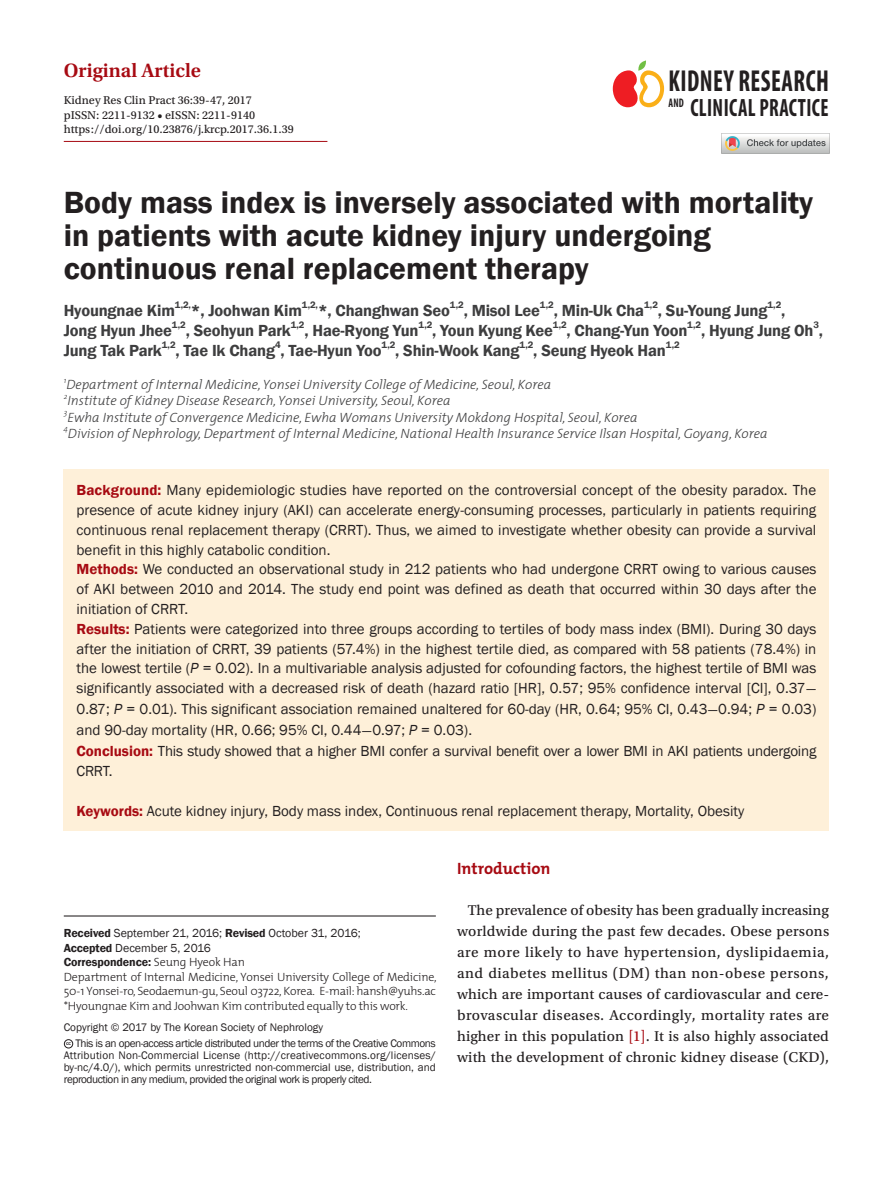
<style>
.page{position:relative;width:893px;height:1191px;background:#fff}
.page>*{position:absolute;margin:0;border:0;box-sizing:border-box;transform-origin:0 0}
.t1{font:600 31.5px/33px "Franklin Gothic";color:#231f20}
.t2{font:700 condensed 30.45px "Myriad Pro";letter-spacing:.02em;color:#231f20;scale:.82 1}
.t3{font:700 condensed 25.05px "Myriad Pro";letter-spacing:.02em;color:#231f20;scale:.82 1}
.t4{font:600 20.25px "Utopia Std";color:#a70a12}
.t5{font:600 16.5px "Franklin Gothic";letter-spacing:-.01em;color:#3e3e3f}
.t6{font:700 16.5px "The Mix";color:#a70a12}
.t7{font:15px/20.1px "Franklin Gothic";color:#231f20}
.t8{font:15px/21px "Utopia Std Capt";letter-spacing:.01em;color:#231f20;text-align:justify}
.t9{font:italic 300 13.5px "The Mix";color:#3e3e3f}
.t10{font:300 12px/14.4px "The Mix";letter-spacing:-.02em;color:#231f20;text-align:justify}
.t11{font:12px/14.4px "Utopia Std Capt";color:#231f20}
.t12{font:12px/14.4px "Franklin Gothic";color:#231f20}
.t13{font:11.25px/12px "Franklin Gothic";letter-spacing:-.04em;color:#231f20;text-align:justify}
.t14{font:11.25px "Franklin Gothic";color:#231f20}
.t15{font:600 9.6px "Franklin Gothic";color:#3e3e3f}
.t16{font:italic 300 7.8px "The Mix";color:#3e3e3f}
.t17{font:3.9px "Gothic 725 BT Black A";color:#231f20}
.s1{color:#fff}
.s2{font-weight:600;color:#a70a12}
.s3{font-style:italic}
.s4{font-family:"Utopia Std Capt"}
.s5{font-weight:600}
.s6{font-family:"The Mix";font-weight:300}
.s7{color:#a70a12}
</style>
<div class="page">
<hr style="left:64px;top:141px;width:263px;height:1px;background:#a70a12">
<hr style="left:64px;top:915px;width:372px;height:1px;background:#231f20">
<div style="left:64px;top:1039px;width:9px;height:9px;border:1px solid #231f20;border-radius:50%"></div>
<img style="left:721px;top:133px;width:108px;height:21px">
<div style="left:64px;top:470px;width:765px;height:361px;background:#fef0d9"></div>
<svg style="left:613px;top:60px;width:51px;height:47px"></svg>
<h3 class="t4" style="left:64px;top:59px;width:139px">Original Article</h3>
<p class="t11" style="left:64px;top:94px;width:232px">Kidney Res Clin Pract 36:39-47, 2017<span class="s1">(1) </span>pISSN: 2211-9132 • eISSN: 2211-9140 https://doi.org/10.23876/j.krcp.2017.36.1.39</p>
<h2 class="t2" style="left:668px;top:62px;width:197px">KIDNEY RESEARCH</h2>
<h3 class="t3" style="left:668px;top:91px;width:197px"><sup>AND</sup> CLINICAL PRACTICE</h3>
<h1 class="t1" style="left:64px;top:187px;width:751px">Body mass index is inversely associated with mortality in patients with acute kidney injury undergoing continuous renal replacement therapy</h1>
<p class="t5" style="left:64px;top:300px;width:113px">Hyoungnae Kim</p>
<p class="t15" style="left:175px;top:299px;width:18px">1,2,</p>
<p class="t5" style="left:191px;top:300px;width:112px">*, Joohwan Kim</p>
<p class="t15" style="left:302px;top:299px;width:18px">1,2,</p>
<p class="t5" style="left:318px;top:300px;width:133px">*, Changhwan Seo</p>
<p class="t15" style="left:450px;top:299px;width:15px">1,2</p>
<p class="t5" style="left:464px;top:300px;width:78px">, Misol Lee</p>
<p class="t15" style="left:540px;top:299px;width:15px">1,2</p>
<p class="t5" style="left:554px;top:300px;width:92px">, Min-Uk Cha</p>
<p class="t15" style="left:644px;top:299px;width:15px">1,2</p>
<p class="t5" style="left:658px;top:300px;width:111px">, Su-Young Jung</p>
<p class="t15" style="left:767px;top:299px;width:15px">1,2</p>
<p class="t5" style="left:781px;top:300px;width:6px">,</p>
<p class="t5" style="left:64px;top:320px;width:110px">Jong Hyun Jhee</p>
<p class="t15" style="left:172px;top:319px;width:15px">1,2</p>
<p class="t5" style="left:186px;top:320px;width:107px">, Seohyun Park</p>
<p class="t15" style="left:291px;top:319px;width:15px">1,2</p>
<p class="t5" style="left:305px;top:320px;width:116px">, Hae-Ryong Yun</p>
<p class="t15" style="left:418px;top:319px;width:15px">1,2</p>
<p class="t5" style="left:432px;top:320px;width:122px">, Youn Kyung Kee</p>
<p class="t15" style="left:553px;top:319px;width:15px">1,2</p>
<p class="t5" style="left:567px;top:320px;width:122px">, Chang-Yun Yoon</p>
<p class="t15" style="left:687px;top:319px;width:15px">1,2</p>
<p class="t5" style="left:701px;top:320px;width:124px">, Hyung Jung Oh ,</p>
<p class="t15" style="left:813px;top:319px;width:7px">3</p>
<p class="t5" style="left:64px;top:340px;width:100px">Jung Tak Park</p>
<p class="t15" style="left:162px;top:339px;width:15px">1,2</p>
<p class="t5" style="left:176px;top:340px;width:208px">, Tae Ik Chang , Tae-Hyun Yoo</p>
<p class="t15" style="left:275px;top:339px;width:7px">4</p>
<p class="t15" style="left:381px;top:339px;width:15px">1,2</p>
<p class="t5" style="left:395px;top:340px;width:126px">, Shin-Wook Kang</p>
<p class="t15" style="left:519px;top:339px;width:15px">1,2</p>
<p class="t5" style="left:533px;top:340px;width:134px">, Seung Hyeok Han</p>
<p class="t15" style="left:666px;top:339px;width:15px">1,2</p>
<p class="t16" style="left:64px;top:374px;width:4px">1</p>
<p class="t9" style="left:66px;top:373px;width:486px">Department of Internal Medicine, Yonsei University College of Medicine, Seoul, Korea</p>
<p class="t16" style="left:64px;top:390px;width:5px">2</p>
<p class="t9" style="left:68px;top:390px;width:385px">Institute of Kidney Disease Research, Yonsei University, Seoul, Korea</p>
<p class="t16" style="left:64px;top:406px;width:5px">3</p>
<p class="t9" style="left:67px;top:406px;width:572px">Ewha Institute of Convergence Medicine, Ewha Womans University Mokdong Hospital, Seoul, Korea</p>
<p class="t16" style="left:64px;top:422px;width:6px">4</p>
<p class="t9" style="left:68px;top:422px;width:701px">Division of Nephrology, Department of Internal Medicine, National Health Insurance Service Ilsan Hospital, Goyang, Korea</p>
<p class="t7" style="left:77px;top:480px;width:741px"><span class="s2">Background:</span> Many epidemiologic studies have reported on the controversial concept of the obesity paradox. The presence of acute kidney injury (AKI) can accelerate energy-consuming processes, particularly in patients requiring continuous renal replacement therapy (CRRT). Thus, we aimed to investigate whether obesity can provide a survival benefit in this highly catabolic condition.<br><span class="s2">Methods:</span> We conducted an observational study in 212 patients who had undergone CRRT owing to various causes of AKI between 2010 and 2014. The study end point was defined as death that occurred within 30 days after the initiation of CRRT.<br><span class="s2">Results:</span> Patients were categorized into three groups according to tertiles of body mass index (BMI). During 30 days after the initiation of CRRT, 39 patients (57.4%) in the highest tertile died, as compared with 58 patients (78.4%) in the lowest tertile (<span class="s3">P</span> = 0.02). In a multivariable analysis adjusted for cofounding factors, the highest tertile of BMI was significantly associated with a decreased risk of death (hazard ratio [HR], 0.57; 95% confidence interval [CI], 0.37<span class="s4">- </span>0.87; <span class="s3">P</span> = 0.01). This significant association remained unaltered for 60-day (HR, 0.64; 95% CI, 0.43<span class="s4">-</span>0.94; <span class="s3">P</span> = 0.03) and 90-day mortality (HR, 0.66; 95% CI, 0.44<span class="s4">-</span>0.97; <span class="s3">P</span> = 0.03).<br><span class="s2">Conclusion:</span> This study showed that a higher BMI confer a survival benefit over a lower BMI in AKI patients undergoing CRRT.</p>
<p class="t7" style="left:77px;top:801px;width:669px"><span class="s2">Keywords:</span> Acute kidney injury, Body mass index, Continuous renal replacement therapy, Mortality, Obesity</p>
<p class="t12" style="left:64px;top:926px;width:299px"><span class="s5">Received</span> September 21, 2016; <span class="s5">Revised</span> October 31, 2016;<br><span class="s5">Accepted</span> December 5, 2016<br><span class="s5">Correspondence:</span> <span class="s6">Seung Hyeok Han</span></p>
<p class="t10" style="left:64px;top:969px;width:374px">Department of Internal Medicine, Yonsei University College of Medicine, 50-1 Yonsei-ro, Seodaemun-gu, Seoul 03722, Korea. E-mail: hansh@yuhs.ac *Hyoungnae Kim and Joohwan Kim contributed equally to this work.</p>
<p class="t14" style="left:64px;top:1019px;width:261px">Copyright © 2017 by The Korean Society of Nephrology</p>
<p class="t17" style="left:66px;top:1041px;width:7px">CC</p>
<p class="t13" style="left:64px;top:1037px;width:374px;text-indent:12px">This is an open-access article distributed under the terms of the Creative Commons Attribution Non-Commercial License (http://creativecommons.org/licenses/ by-nc/4.0/), which permits unrestricted non-commercial use, distribution, and reproduction in any medium, provided the original work is properly cited.</p>
<p class="t6" style="left:457px;top:855px;width:95px">Introduction</p>
<p class="t8" style="left:457px;top:900px;width:374px;text-indent:11px">The prevalence of obesity has been gradually increasing worldwide during the past few decades. Obese persons are more likely to have hypertension, dyslipidaemia, and diabetes mellitus (DM) than non-obese persons, which are important causes of cardiovascular and cere&shy;brovascular diseases. Accordingly, mortality rates are higher in this population <span class="s7">[1]</span>. It is also highly associated with the development of chronic kidney disease (CKD),</p>
</div>
